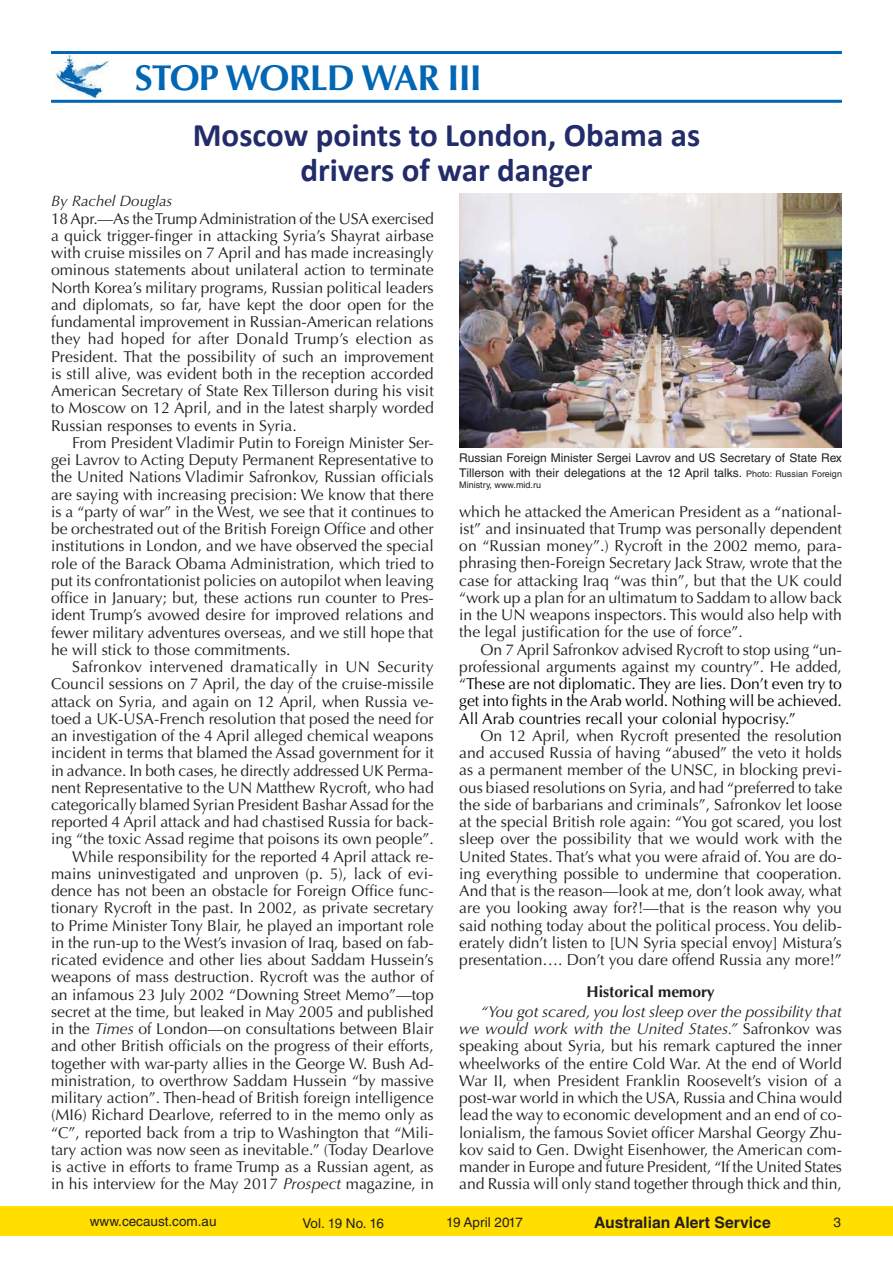
<style>
.page{position:relative;width:893px;height:1263px;background:#fff}
.page>*{position:absolute;margin:0;border:0;box-sizing:border-box;transform-origin:0 0}
.t1{font:700 36px "Optima LT Std";letter-spacing:-.025em;color:#0166b3}
.t2{font:700 33px/34.5px "Calibri";color:#232c6a;text-align:center}
.t3{font:15.75px/17.2px "Optima LT Std";color:#231f20;text-align:justify}
.t4{font:15.75px/17.2px "Optima LT Std";color:#000;text-align:justify}
.t5{font:700 15.75px "Helvetica LT Std";color:#231f20}
.t6{font:700 15.75px "Optima LT Std";color:#231f20}
.t7{font:italic 15px "Optima LT Std";color:#231f20}
.t8{font:13.5px "Helvetica LT Std";color:#231f20}
.t9{font:12px/14.4px "Helvetica LT Std";color:#231f20}
.t10{font:9px "Helvetica LT Std";color:#231f20}
.s1{font-style:italic}
.s2{font-size:9px}
.s3{color:#231f20}
</style>
<div class="page">
<div style="left:0;top:1206px;width:893px;height:30px;background:#ffde00"></div>
<hr style="left:51px;top:51px;width:791px;height:3px;background:#0166b3">
<hr style="left:51px;top:100px;width:791px;height:3px;background:#0166b3">
<img style="left:55px;top:56px;width:54px;height:42px">
<img style="left:459px;top:194px;width:383px;height:254px">
<h1 class="t1" style="left:135px;top:57px;width:349px">STOP WORLD WAR III</h1>
<h2 class="t2" style="left:193px;top:118px;width:509px">Moscow points to London, Obama as drivers of war danger</h2>
<p class="t7" style="left:51px;top:192px;width:123px">By Rachel Douglas</p>
<p class="t3" style="left:51px;top:210px;width:384px">18 Apr.—As the Trump Administration of the USA exercised a quick trigger-finger in attacking Syria’s Shayrat airbase with cruise missiles on 7 April and has made increasingly ominous statements about unilateral action to terminate North Korea’s military programs, Russian political leaders and diplomats, so far, have kept the door open for the fundamental improvement in Russian-American relations they had hoped for after Donald Trump’s election as President. That the possibility of such an improvement is still alive, was evident both in the reception accorded American Secretary of State Rex Tillerson during his visit to Moscow on 12 April, and in the latest sharply worded Russian responses to events in Syria.</p>
<p class="t3" style="left:51px;top:434px;width:384px;text-indent:21px">From President Vladimir Putin to Foreign Minister Ser&shy;gei Lavrov to Acting Deputy Permanent Representative to the United Nations Vladimir Safronkov, Russian officials are saying with increasing precision: We know that there is a “party of war” in the West, we see that it continues to be orchestrated out of the British Foreign Office and other institutions in London, and we have observed the special role of the Barack Obama Administration, which tried to put its confrontationist policies on autopilot when leaving office in January; but, these actions run counter to Pres&shy;ident Trump’s avowed desire for improved relations and fewer military adventures overseas, and we still hope that he will stick to those commitments.</p>
<p class="t3" style="left:51px;top:658px;width:384px;text-align:right">Safronkov intervened dramatically in UN Security Council sessions on 7 April, the day of the cruise-missile attack on Syria, and again on 12 April, when Russia ve&shy;toed a UK-USA-French resolution that posed the need for an investigation of the 4 April alleged chemical weapons incident in terms that blamed the Assad government for it in advance. In both cases, he directly addressed UK Perma&shy;nent Representative to the UN Matthew Rycroft, who had categorically blamed Syrian President Bashar Assad for the reported 4 April attack and had chastised Russia for back&shy;ing “the toxic Assad regime that poisons its own people”.<br>While responsibility for the reported 4 April attack re&shy;mains uninvestigated and unproven (p. 5), lack of evi&shy;dence has not been an obstacle for Foreign Office func&shy;tionary Rycroft in the past. In 2002, as private secretary to Prime Minister Tony Blair, he played an important role in the run-up to the West’s invasion of Iraq, based on fab&shy;ricated evidence and other lies about Saddam Hussein’s weapons of mass destruction. Rycroft was the author of an infamous 23 July 2002 “Downing Street Memo”—top secret at the time, but leaked in May 2005 and published in the <span class="s1">Times</span> of London—on consultations between Blair and other British officials on the progress of their efforts, together with war-party allies in the George W. Bush Ad&shy;ministration, to overthrow Saddam Hussein “by massive military action”. Then-head of British foreign intelligence (MI6) Richard Dearlove, referred to in the memo only as “C”, reported back from a trip to Washington that “Mili&shy;tary action was now seen as inevitable.” (Today Dearlove is active in efforts to frame Trump as a Russian agent, as in his interview for the May 2017 <span class="s1">Prospect</span> magazine, in</p>
<p class="t9" style="left:459px;top:451px;width:384px">Russian Foreign Minister Sergei Lavrov and US Secretary of State Rex<br>Tillerson with their delegations at the 12 April talks. <span class="s2">Photo: Russian Foreign</span></p>
<p class="t10" style="left:459px;top:479px;width:83px">Ministry, www.mid.ru</p>
<p class="t3" style="left:459px;top:503px;width:384px">which he attacked the American President as a “national&shy;ist” and insinuated that Trump was personally dependent on “Russian money”.) Rycroft in the 2002 memo, para&shy;phrasing then-Foreign Secretary Jack Straw, wrote that the case for attacking Iraq “was thin”, but that the UK could “work up a plan for an ultimatum to Saddam to allow back in the UN weapons inspectors. This would also help with the legal justification for the use of force”.</p>
<p class="t4" style="left:459px;top:641px;width:384px;text-indent:21px"><span class="s3">On 7 April Safronkov advised Rycroft to stop using “un&shy;professional arguments against my country”. He added, “</span>These are not diplomatic. They are lies. Don’t even try to get into fights in the Arab world. Nothing will be achieved.<br>All Arab countries recall your colonial hypocrisy.”</p>
<p class="t3" style="left:459px;top:727px;width:384px;text-indent:21px">On 12 April, when Rycroft presented the resolution and accused Russia of having “abused” the veto it holds as a permanent member of the UNSC, in blocking previ&shy;ous biased resolutions on Syria, and had “preferred to take the side of barbarians and criminals”, Safronkov let loose at the special British role again: “You got scared, you lost sleep over the possibility that we would work with the United States. That’s what you were afraid of. You are do&shy;ing everything possible to undermine that cooperation.<br>And that is the reason—look at me, don’t look away, what are you looking away for?!—that is the reason why you said nothing today about the political process. You delib&shy;erately didn’t listen to [UN Syria special envoy] Mistura’s presentation…. Don’t you dare offend Russia any more!”</p>
<p class="t6" style="left:586px;top:982px;width:130px">Historical memory</p>
<p class="t3" style="left:459px;top:1003px;width:384px;text-indent:21px"><span class="s1">“You got scared, you lost sleep over the possibility that we would work with the United States.”</span> Safronkov was speaking about Syria, but his remark captured the inner wheelworks of the entire Cold War. At the end of World War II, when President Franklin Roosevelt’s vision of a post-war world in which the USA, Russia and China would lead the way to economic development and an end of co&shy;lonialism, the famous Soviet officer Marshal Georgy Zhu&shy;kov said to Gen. Dwight Eisenhower, the American com&shy;mander in Europe and future President, “If the United States and Russia will only stand together through thick and thin,</p>
<p class="t8" style="left:90px;top:1213px;width:128px">www.cecaust.com.au</p>
<p class="t8" style="left:303px;top:1215px;width:83px">Vol. 19 No. 16</p>
<p class="t8" style="left:446px;top:1214px;width:78px">19 April 2017</p>
<p class="t5" style="left:594px;top:1212px;width:178px">Australian Alert Service</p>
<p class="t8" style="left:833px;top:1214px;width:9px">3</p>
</div>
